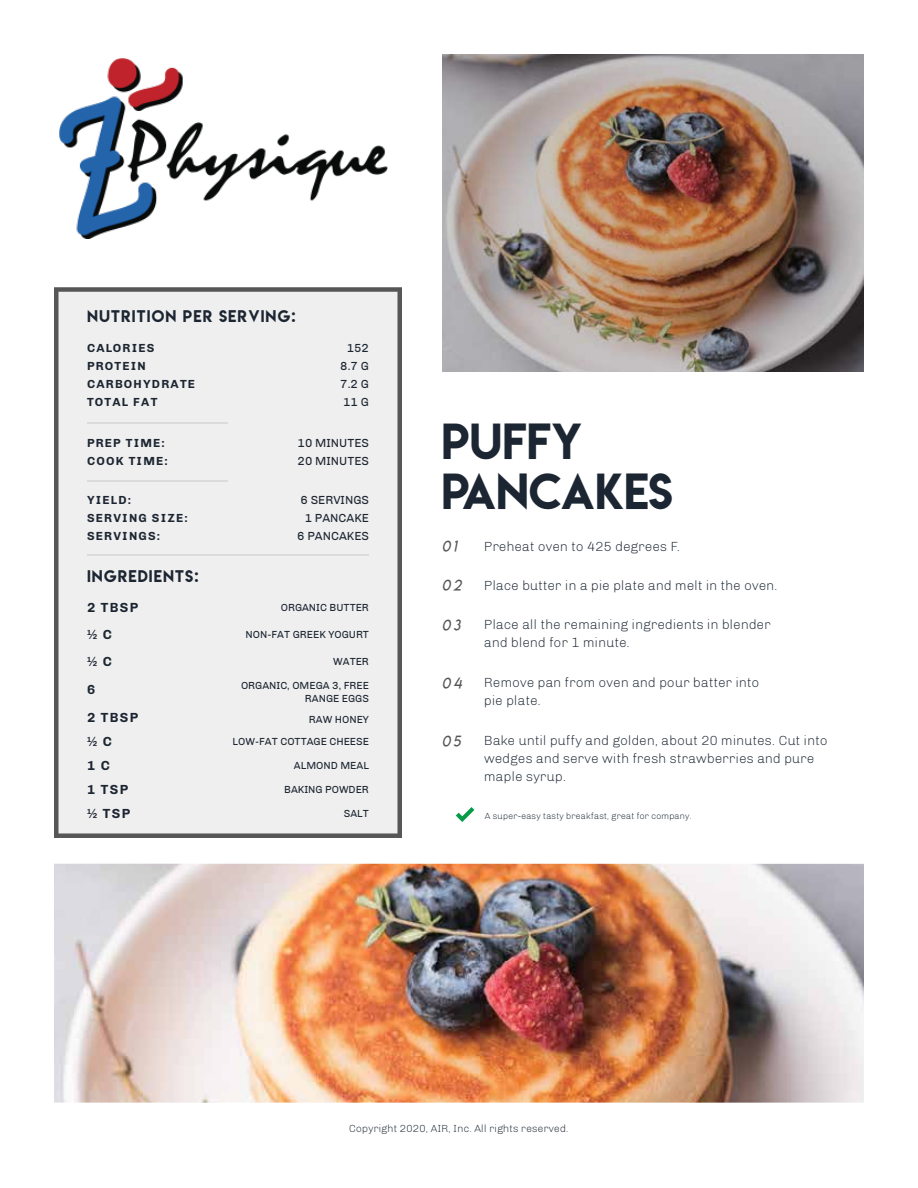
<style>
.page{position:relative;width:918px;height:1188px;background:#fff}
.page>*{position:absolute;margin:0;border:0;box-sizing:border-box;transform-origin:0 0}
.t1{font:45px/49.5px "Lemon Milk";color:#1c2632}
.t2{font:15px "Lemon Milk";letter-spacing:.075em;color:#1c2632}
.t3{font:15px "Lemon Milklightitalic";letter-spacing:.2em;color:#565656}
.t4{font:300 13.5px/18px "Chivo";color:#1c2632}
.t5{font:700 13.5px "Chivo";letter-spacing:.1em;color:#1c2632}
.t6{font:700 12px/18px "Chivo";letter-spacing:.1em;color:#1c2632}
.t7{font:12px/18px "Chivo";color:#1c2632;text-align:center}
.t8{font:10.5px/12.6px "Chivo";color:#1c2632;text-align:right}
.t9{font:300 10.5px "Chivo";color:#1c2632}
.t10{font:300 9px "Chivo";color:#1c2632}
</style>
<div class="page">
<img style="left:443px;top:54px;width:421px;height:317px">
<img style="left:54px;top:864px;width:810px;height:239px">
<div style="left:54px;top:287px;width:348px;height:551px;background:#f0efef"></div>
<hr style="left:87px;top:422px;width:141px;height:1px;background:#dcdbdb">
<hr style="left:87px;top:555px;width:282px;height:1px;background:#dcdbdb">
<hr style="left:87px;top:480px;width:141px;height:2px;background:#dcdbdb">
<svg style="left:456px;top:807px;width:18px;height:15px"></svg>
<img style="left:60px;top:58px;width:327px;height:180px">
<p class="t2" style="left:87px;top:306px;width:210px">NUTRITION PER SERVING:</p>
<p class="t6" style="left:87px;top:339px;width:110px">CALORIES<br>PROTEIN<br>CARBOHYDRATE<br>TOTAL FAT</p>
<p class="t7" style="left:340px;top:339px;width:30px">152<br>8.7 G<br>7.2 G<br>11 G</p>
<p class="t6" style="left:87px;top:434px;width:82px">PREP TIME:<br>COOK TIME:</p>
<p class="t7" style="left:298px;top:434px;width:73px;text-align:left">10 MINUTES<br>20 MINUTES</p>
<p class="t6" style="left:87px;top:491px;width:102px">YIELD:<br>SERVING SIZE:<br>SERVINGS:</p>
<p class="t2" style="left:87px;top:565px;width:113px">INGREDIENTS:</p>
<p class="t7" style="left:297px;top:491px;width:73px;text-align:right">6 SERVINGS<br>1 PANCAKE<br>6 PANCAKES</p>
<p class="t5" style="left:87px;top:599px;width:53px">2 TBSP</p>
<p class="t8" style="left:281px;top:601px;width:90px">ORGANIC BUTTER</p>
<p class="t5" style="left:87px;top:627px;width:27px">½ C</p>
<p class="t8" style="left:246px;top:628px;width:125px">NON-FAT GREEK YOGURT</p>
<h1 class="t1" style="left:442px;top:417px;width:233px">PUFFY<br>PANCAKES</h1>
<p class="t3" style="left:442px;top:537px;width:16px">01</p>
<p class="t3" style="left:442px;top:576px;width:21px">02</p>
<p class="t3" style="left:442px;top:616px;width:20px">03</p>
<p class="t4" style="left:484px;top:537px;width:198px">Preheat oven to 425 degrees F.</p>
<p class="t4" style="left:484px;top:576px;width:295px">Place butter in a pie plate and melt in the oven.</p>
<p class="t4" style="left:484px;top:616px;width:288px">Place all the remaining ingredients in blender and blend for 1 minute.</p>
<p class="t5" style="left:87px;top:654px;width:27px">½ C</p>
<p class="t8" style="left:333px;top:655px;width:37px">WATER</p>
<p class="t8" style="left:241px;top:679px;width:129px">ORGANIC, OMEGA 3, FREE<br>RANGE EGGS</p>
<p class="t4" style="left:484px;top:673px;width:277px">Remove pan from oven and pour batter into pie plate.</p>
<p class="t4" style="left:484px;top:732px;width:345px">Bake until puffy and golden, about 20 minutes. Cut into wedges and serve with fresh strawberries and pure maple syrup.</p>
<p class="t3" style="left:442px;top:673px;width:21px">04</p>
<p class="t5" style="left:87px;top:681px;width:10px">6</p>
<p class="t5" style="left:87px;top:709px;width:53px">2 TBSP</p>
<p class="t8" style="left:309px;top:713px;width:62px">RAW HONEY</p>
<p class="t3" style="left:442px;top:732px;width:20px">05</p>
<p class="t5" style="left:87px;top:734px;width:27px">½ C</p>
<p class="t8" style="left:233px;top:735px;width:138px">LOW-FAT COTTAGE CHEESE</p>
<p class="t5" style="left:87px;top:758px;width:25px">1 C</p>
<p class="t8" style="left:294px;top:759px;width:77px">ALMOND MEAL</p>
<p class="t5" style="left:87px;top:782px;width:43px">1 TSP</p>
<p class="t8" style="left:284px;top:783px;width:86px">BAKING POWDER</p>
<p class="t5" style="left:87px;top:806px;width:45px">½ TSP</p>
<p class="t8" style="left:344px;top:807px;width:27px">SALT</p>
<p class="t10" style="left:485px;top:810px;width:209px">A super-easy tasty breakfast, great for company.</p>
<p class="t9" style="left:349px;top:1122px;width:221px">Copyright 2020, AIR, Inc. All rights reserved.</p>
</div>
